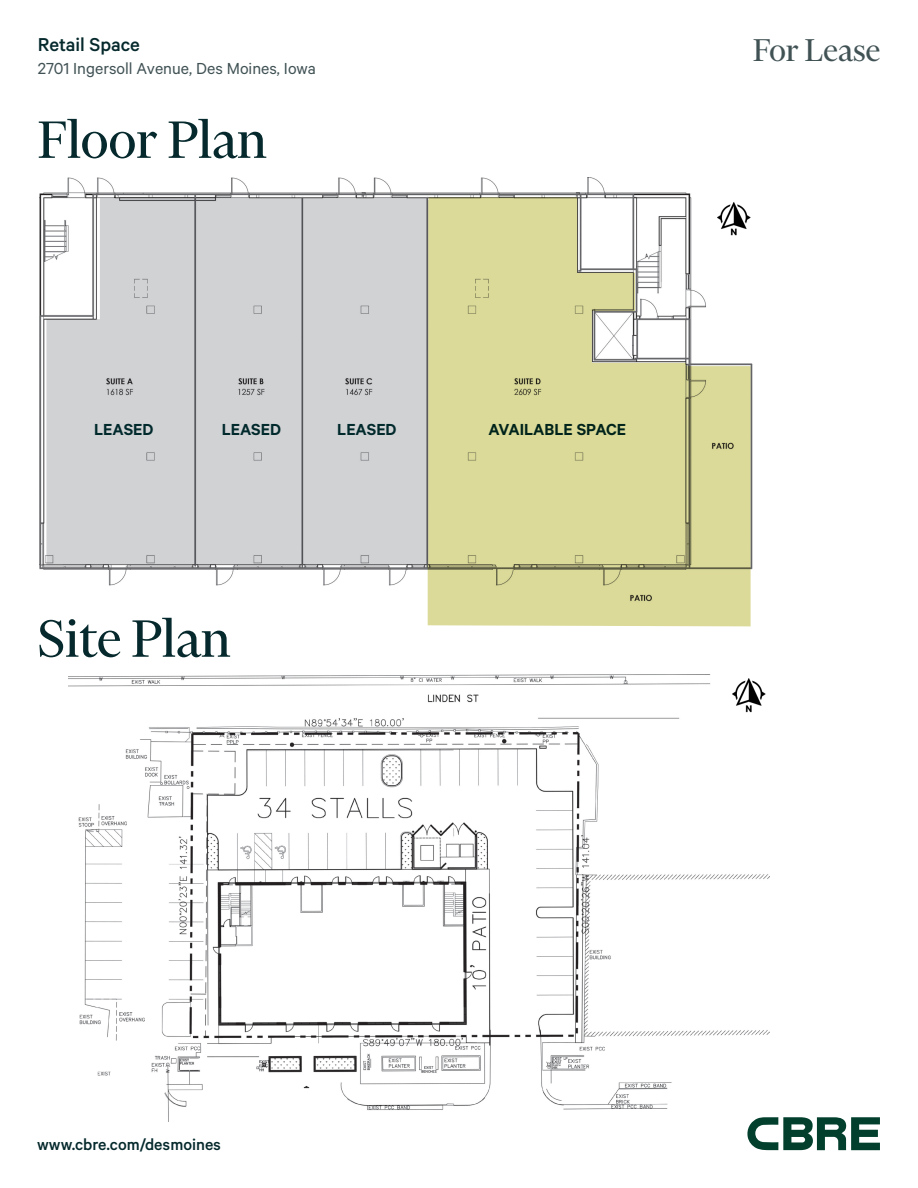
<style>
.page{position:relative;width:918px;height:1188px;background:#fff}
.page>*{position:absolute;margin:0;border:0;box-sizing:border-box;transform-origin:0 0}
.Heading_Small{font:60px "Financier Display";color:#05292c}
.t1{font:36px "Financier Display";color:#415255}
.t2{font:500 21px "Calibre";color:#05292c}
.t3{font:18px "Calibre";color:#415255}
.t4{font:600 18px "Calibre";color:#012a2d}
.t5{font:500 18px "Calibre";color:#05292c}
</style>
<div class="page">
<img style="left:40px;top:178px;width:713px;height:426px">
<img style="left:68px;top:674px;width:701px;height:448px">
<img style="left:717px;top:195px;width:35px;height:47px">
<img style="left:732px;top:674px;width:35px;height:44px">
<svg style="left:747px;top:1117px;width:133px;height:33px"></svg>
<svg style="left:428px;top:197px;width:323px;height:429px;background:#dadaa6"></svg>
<svg style="left:46px;top:198px;width:382px;height:367px;background:#cfd0d2"></svg>
<p class="t2" style="left:38px;top:33px;width:104px">Retail Space</p>
<p class="t3" style="left:38px;top:58px;width:280px">2701 Ingersoll Avenue, Des Moines, Iowa</p>
<p class="Heading_Small" style="left:38px;top:108px;width:230px">Floor Plan</p>
<p class="t4" style="left:94px;top:418px;width:61px">LEASED</p>
<p class="t4" style="left:222px;top:418px;width:61px">LEASED</p>
<p class="t4" style="left:337px;top:418px;width:61px">LEASED</p>
<p class="t4" style="left:488px;top:418px;width:139px">AVAILABLE SPACE</p>
<p class="Heading_Small" style="left:38px;top:607px;width:194px">Site Plan</p>
<p class="t1" style="left:753px;top:32px;width:129px">For Lease</p>
<p class="t5" style="left:37px;top:1134px;width:185px">www.cbre.com/desmoines</p>
</div>
